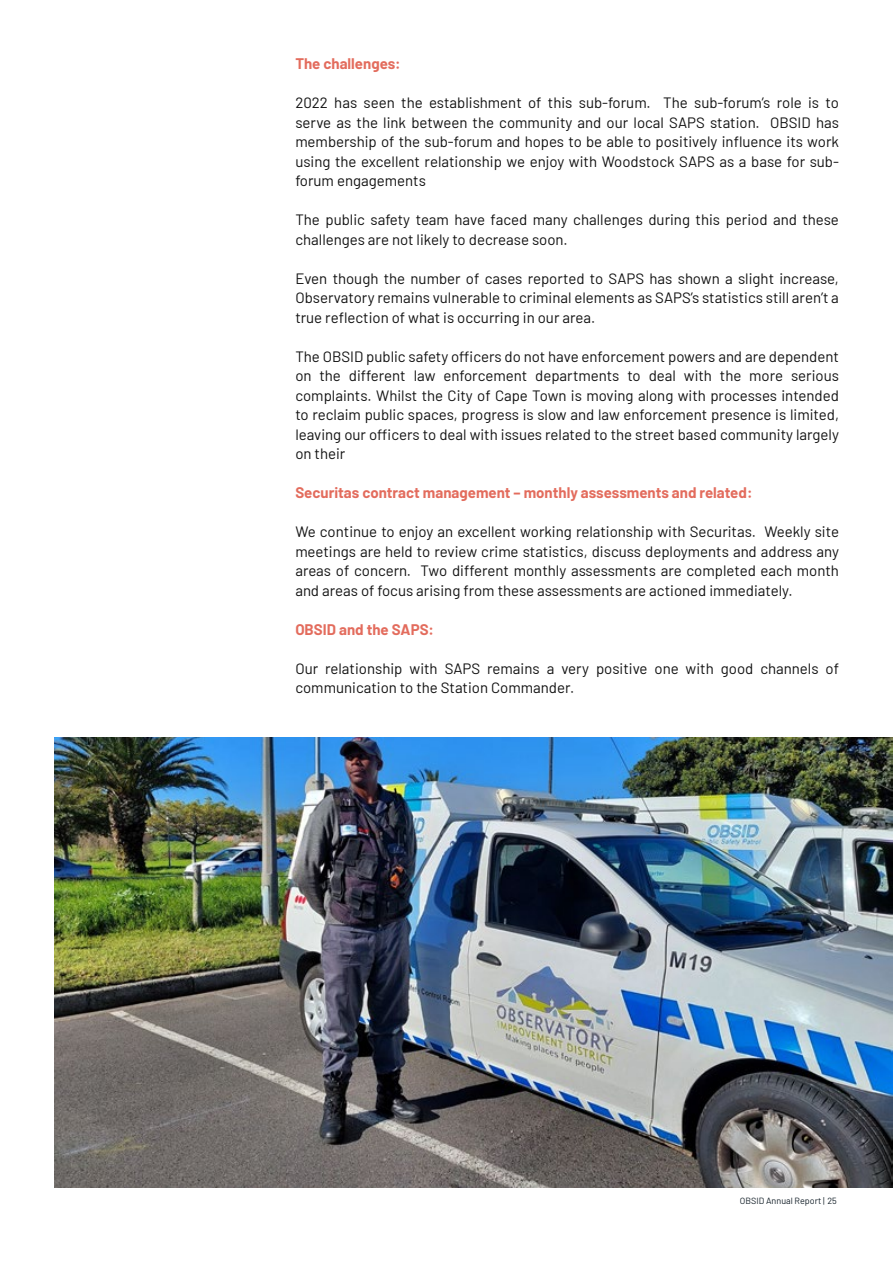
<style>
.page{position:relative;width:893px;height:1263px;background:#fff}
.page>*{position:absolute;margin:0;border:0;box-sizing:border-box;transform-origin:0 0}
.t1{font:15px/19.5px "Barlow";color:#121212;text-align:justify}
.t2{font:700 15px "Barlow";color:#e36c5d}
.t3{font:9px "Barlow";color:#16222b}
</style>
<div class="page">
<img style="left:54px;top:737px;width:839px;height:450px">
<p class="t2" style="left:295px;top:53px;width:107px">The challenges:</p>
<p class="t1" style="left:295px;top:92px;width:545px">2022 has seen the establishment of this sub-forum. The sub-forum’s role is to serve as the link between the community and our local SAPS station. OBSID has membership of the sub-forum and hopes to be able to positively influence its work using the excellent relationship we enjoy with Woodstock SAPS as a base for sub&shy;forum engagements</p>
<p class="t1" style="left:295px;top:209px;width:545px">The public safety team have faced many challenges during this period and these challenges are not likely to decrease soon.</p>
<p class="t1" style="left:295px;top:267px;width:545px">Even though the number of cases reported to SAPS has shown a slight increase, Observatory remains vulnerable to criminal elements as SAPS’s statistics still aren’t a true reflection of what is occurring in our area.</p>
<p class="t1" style="left:295px;top:345px;width:545px">The OBSID public safety officers do not have enforcement powers and are dependent on the different law enforcement departments to deal with the more serious complaints. Whilst the City of Cape Town is moving along with processes intended to reclaim public spaces, progress is slow and law enforcement presence is limited, leaving our officers to deal with issues related to the street based community largely on their</p>
<p class="t2" style="left:295px;top:482px;width:459px">Securitas contract management – monthly assessments and related:</p>
<p class="t1" style="left:295px;top:521px;width:545px">We continue to enjoy an excellent working relationship with Securitas. Weekly site meetings are held to review crime statistics, discuss deployments and address any areas of concern. Two different monthly assessments are completed each month and areas of focus arising from these assessments are actioned immediately.</p>
<p class="t2" style="left:295px;top:618px;width:140px">OBSID and the SAPS:</p>
<p class="t1" style="left:295px;top:657px;width:545px">Our relationship with SAPS remains a very positive one with good channels of communication to the Station Commander.</p>
<p class="t3" style="left:740px;top:1194px;width:98px">OBSID Annual Report | 25</p>
</div>
